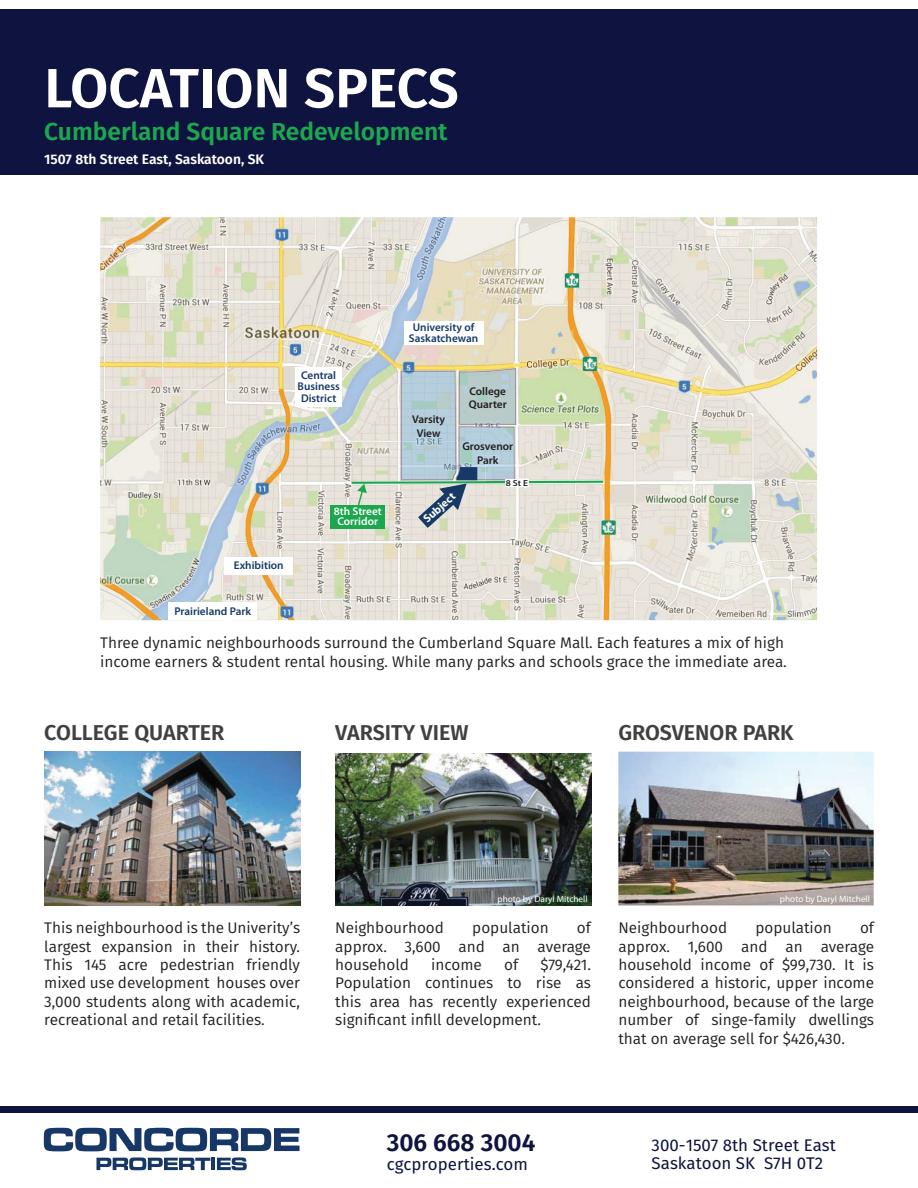
<style>
.page{position:relative;width:918px;height:1188px;background:#fff}
.page>*{position:absolute;margin:0;border:0;box-sizing:border-box;transform-origin:0 0}
.t1{font:600 55.35px "Fira Sans";letter-spacing:-.005em;color:#fff}
.t2{font:600 24.6px "Fira Sans";color:#1ca74e}
.t3{font:600 24.6px "Fira Sans";color:#0e133f}
.t4{font:600 21.45px "Fira Sans";letter-spacing:-.01em;color:#404041}
.t5{font:16.95px/18.5px "Fira Sans";color:#0e133f}
.t6{font:15.3px/18.5px "Fira Sans";color:#231f20;text-align:justify}
.t7{font:600 13.8px "Fira Sans";color:#fff}
.t8{font:700 11.4px "Myriad Pro";color:#fff}
.t9{font:600 11.25px/11.2px "Myriad Pro";color:#163966;text-align:center}
.t10{font:600 11.25px/13.5px "Myriad Pro";color:#201d1e;text-align:center}
.t11{font:600 11.25px/9.9px "Myriad Pro";color:#fff;text-align:center}
.t12{font:9.15px "Myriad Pro";color:#fff}
.t13{font:600 8.7px "Myriad Pro";color:#201d1e;scale:1.08 1}
</style>
<div class="page">
<div style="left:0;top:9px;width:918px;height:166px;background:#0e133f"></div>
<svg style="left:44px;top:1128px;width:256px;height:23px"></svg>
<svg style="left:96px;top:1157px;width:114px;height:13px"></svg>
<hr style="left:211px;top:1158px;width:4px;height:12px;background:#173866">
<svg style="left:217px;top:1157px;width:30px;height:13px"></svg>
<div style="left:0;top:1106px;width:918px;height:7px;background:#0e133f"></div>
<img style="left:100px;top:217px;width:717px;height:403px">
<img style="left:401px;top:371px;width:56px;height:87px">
<img style="left:456px;top:426px;width:59px;height:32px">
<img style="left:459px;top:368px;width:57px;height:57px">
<div style="left:404px;top:321px;width:79px;height:24px;background:#fff"></div>
<div style="left:295px;top:367px;width:47px;height:40px;background:#fff"></div>
<div style="left:168px;top:603px;width:89px;height:17px;background:#fff"></div>
<div style="left:225px;top:557px;width:68px;height:17px;background:#fff"></div>
<div style="left:330px;top:505px;width:55px;height:24px;background:#1ca74e"></div>
<svg style="left:352px;top:458px;width:251px;height:70px;background:#c2cfc5"></svg>
<img style="left:44px;top:752px;width:256px;height:154px">
<img style="left:618px;top:752px;width:256px;height:153px">
<img style="left:335px;top:754px;width:256px;height:152px">
<h1 class="t1" style="left:44px;top:43px;width:416px">LOCATION SPECS</h1>
<h2 class="t2" style="left:44px;top:111px;width:405px">Cumberland Square Redevelopment</h2>
<p class="t7" style="left:44px;top:147px;width:221px">1507 8th Street East, Saskatoon, SK</p>
<p class="t9" style="left:298px;top:369px;width:44px">Central<br>Business<br>District</p>
<p class="t9" style="left:234px;top:559px;width:51px">Exhibition</p>
<p class="t9" style="left:174px;top:605px;width:78px">Prairieland Park</p>
<p class="t11" style="left:334px;top:506px;width:49px">8th Street<br>Corridor</p>
<p class="t9" style="left:409px;top:321px;width:71px">University of<br>Saskatchewan</p>
<p class="t10" style="left:412px;top:413px;width:35px">Varsity<br>View</p>
<p class="t10" style="left:469px;top:384px;width:40px;text-align:left">College<br>Quarter</p>
<p class="t10" style="left:462px;top:439px;width:52px">Grosvenor<br>Park</p>
<p class="t13" style="left:506px;top:477px;width:22px">8 St E</p>
<p class="t8" style="left:420px;top:515px;width:40px;rotate:-42deg">Subject</p>
<p class="t6" style="left:100px;top:633px;width:688px">Three dynamic neighbourhoods surround the Cumberland Square Mall. Each features a mix of high income earners &amp; student rental housing. While many parks and schools grace the immediate area.</p>
<h3 class="t4" style="left:44px;top:715px;width:182px">COLLEGE QUARTER</h3>
<h3 class="t4" style="left:335px;top:715px;width:135px">VARSITY VIEW</h3>
<h3 class="t4" style="left:618px;top:715px;width:177px">GROSVENOR PARK</h3>
<p class="t12" style="left:498px;top:893px;width:92px">photo by Daryl Mitchell</p>
<p class="t12" style="left:780px;top:893px;width:92px">photo by Daryl Mitchell</p>
<p class="t6" style="left:44px;top:918px;width:257px">This neighbourhood is the Univerity’s largest expansion in their history.<br>This 145 acre pedestrian friendly mixed use development houses over 3,000 students along with academic, recreational and retail facilities.</p>
<p class="t6" style="left:335px;top:918px;width:110px">Neighbourhood</p>
<p class="t6" style="left:472px;top:918px;width:78px">population</p>
<p class="t6" style="left:335px;top:918px;width:257px;text-indent:242px">of approx. 3,600 and an average household</p>
<p class="t6" style="left:335px;top:955px;width:257px;text-indent:205px">$79,421.<br>Population continues to rise as this area has recently experienced significant infill development.</p>
<p class="t6" style="left:431px;top:955px;width:52px">income</p>
<p class="t6" style="left:504px;top:955px;width:16px">of</p>
<p class="t6" style="left:618px;top:918px;width:110px">Neighbourhood</p>
<p class="t6" style="left:755px;top:918px;width:78px">population</p>
<p class="t6" style="left:618px;top:918px;width:257px;text-indent:242px">of approx. 1,600 and an average household income of $99,730. It is considered a historic, upper income neighbourhood, because of the large number of singe-family dwellings that on average sell for $426,430.</p>
<h2 class="t3" style="left:387px;top:1122px;width:150px">306 668 3004</h2>
<p class="t5" style="left:387px;top:1154px;width:143px">cgcproperties.com</p>
<p class="t5" style="left:652px;top:1135px;width:186px">300-1507 8th Street East<br>Saskatoon SK S7H 0T2</p>
</div>
